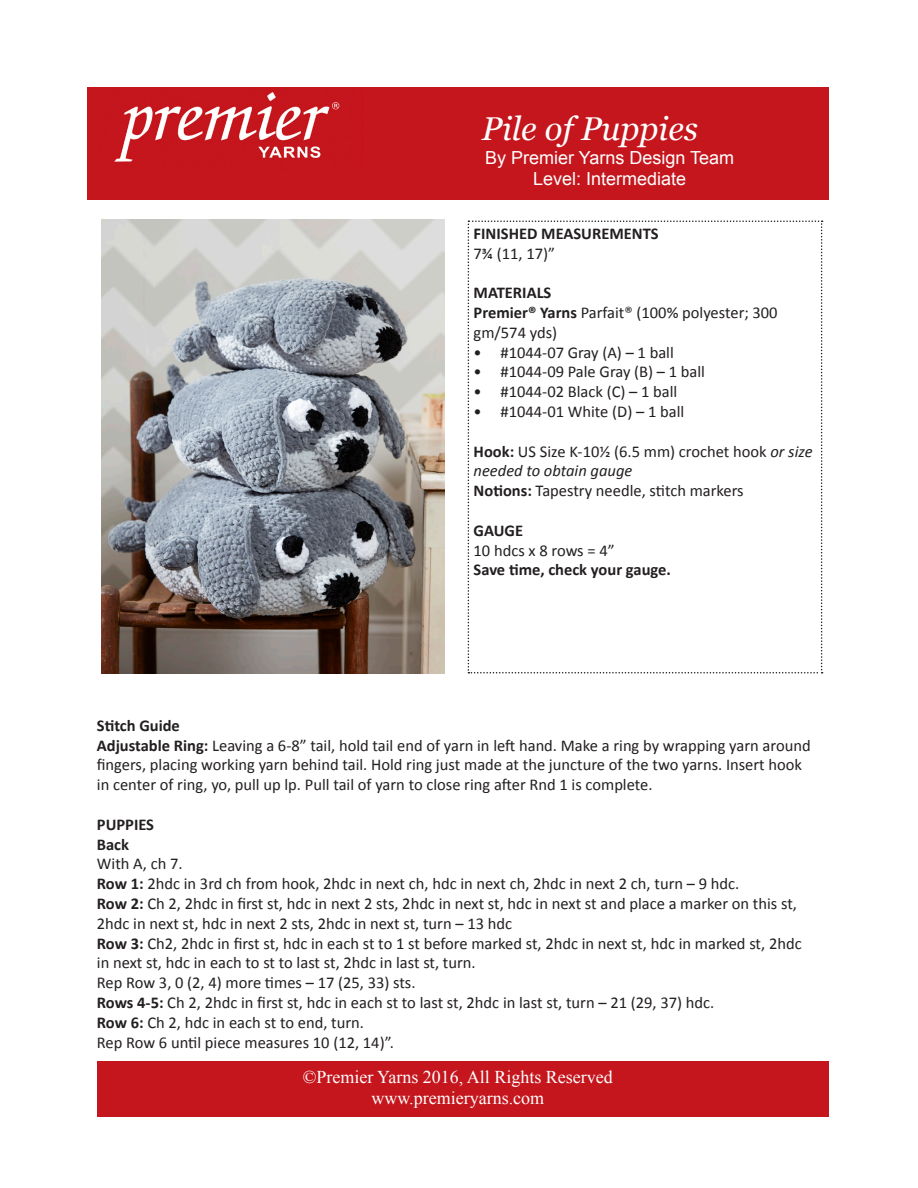
<style>
.page{position:relative;width:918px;height:1188px;background:#fff}
.page>*{position:absolute;margin:0;border:0;box-sizing:border-box;transform-origin:0 0}
.t1{font:italic 33px "Georgia";color:#fff}
.t2{font:18px/21.6px "Times New Roman";color:#fff;text-align:center}
.t3{font:18px/21.6px "Arial";color:#fff;text-align:center}
.t4{font:16.5px/19.8px "Calibri";color:#231f20}
.t5{font:700 16.5px/19.8px "Calibri";color:#231f20}
.s1{font-weight:700}
.s2{font-style:italic}
</style>
<div class="page">
<div style="left:87px;top:87px;width:742px;height:113px;background:#c5161d"></div>
<img style="left:114px;top:92px;width:226px;height:70px">
<img style="left:102px;top:220px;width:342px;height:454px">
<svg style="left:468px;top:220px;width:355px;height:454px"></svg>
<div style="left:97px;top:1061px;width:732px;height:56px;background:#c5161d"></div>
<h1 class="t1" style="left:482px;top:110px;width:218px">Pile of Puppies</h1>
<p class="t3" style="left:485px;top:147px;width:251px">By Premier Yarns Design Team<br>Level: Intermediate</p>
<p class="t5" style="left:474px;top:225px;width:187px">FINISHED MEASUREMENTS</p>
<p class="t4" style="left:474px;top:245px;width:83px">7¾ (11, 17)”</p>
<p class="t4" style="left:474px;top:284px;width:306px"><span class="s1">MATERIALS<br>Premier® Yarns</span> Parfait® (100% polyester; 300 gm/574 yds)</p>
<p class="t4" style="left:474px;top:344px;width:202px">• #1044-07 Gray (A) – 1 ball</p>
<p class="t4" style="left:474px;top:363px;width:233px">• #1044-09 Pale Gray (B) – 1 ball</p>
<p class="t4" style="left:474px;top:383px;width:205px">• #1044-02 Black (C) – 1 ball</p>
<p class="t4" style="left:474px;top:403px;width:212px">• #1044-01 White (D) – 1 ball</p>
<p class="t4" style="left:474px;top:443px;width:341px"><span class="s1">Hook:</span> US Size K-10½ (6.5 mm) crochet hook <span class="s2">or size needed to obtain gauge<br></span><span class="s1">Notions:</span> Tapestry needle, stitch markers</p>
<p class="t5" style="left:474px;top:522px;width:51px">GAUGE</p>
<p class="t4" style="left:474px;top:542px;width:143px">10 hdcs x 8 rows = 4”</p>
<p class="t5" style="left:474px;top:561px;width:199px">Save time, check your gauge.</p>
<p class="t4" style="left:97px;top:717px;width:715px"><span class="s1">Stitch Guide<br>Adjustable Ring:</span> Leaving a 6-8” tail, hold tail end of yarn in left hand. Make a ring by wrapping yarn around fingers, placing working yarn behind tail. Hold ring just made at the juncture of the two yarns. Insert hook in center of ring, yo, pull up lp. Pull tail of yarn to close ring after Rnd 1 is complete.</p>
<p class="t5" style="left:97px;top:816px;width:59px">PUPPIES<br>Back</p>
<p class="t4" style="left:97px;top:855px;width:706px">With A, ch 7.<br><span class="s1">Row 1:</span> 2hdc in 3rd ch from hook, 2hdc in next ch, hdc in next ch, 2hdc in next 2 ch, turn – 9 hdc.<br><span class="s1">Row 2:</span> Ch 2, 2hdc in first st, hdc in next 2 sts, 2hdc in next st, hdc in next st and place a marker on this st, 2hdc in next st, hdc in next 2 sts, 2hdc in next st, turn – 13 hdc<br><span class="s1">Row 3:</span> Ch2, 2hdc in first st, hdc in each st to 1 st before marked st, 2hdc in next st, hdc in marked st, 2hdc in next st, hdc in each to st to last st, 2hdc in last st, turn.<br>Rep Row 3, 0 (2, 4) more times – 17 (25, 33) sts.<br><span class="s1">Rows 4-5:</span> Ch 2, 2hdc in first st, hdc in each st to last st, 2hdc in last st, turn – 21 (29, 37) hdc.<br><span class="s1">Row 6:</span> Ch 2, hdc in each st to end, turn.<br>Rep Row 6 until piece measures 10 (12, 14)”.</p>
<p class="t2" style="left:303px;top:1066px;width:312px">©Premier Yarns 2016, All Rights Reserved www.premieryarns.com</p>
</div>
